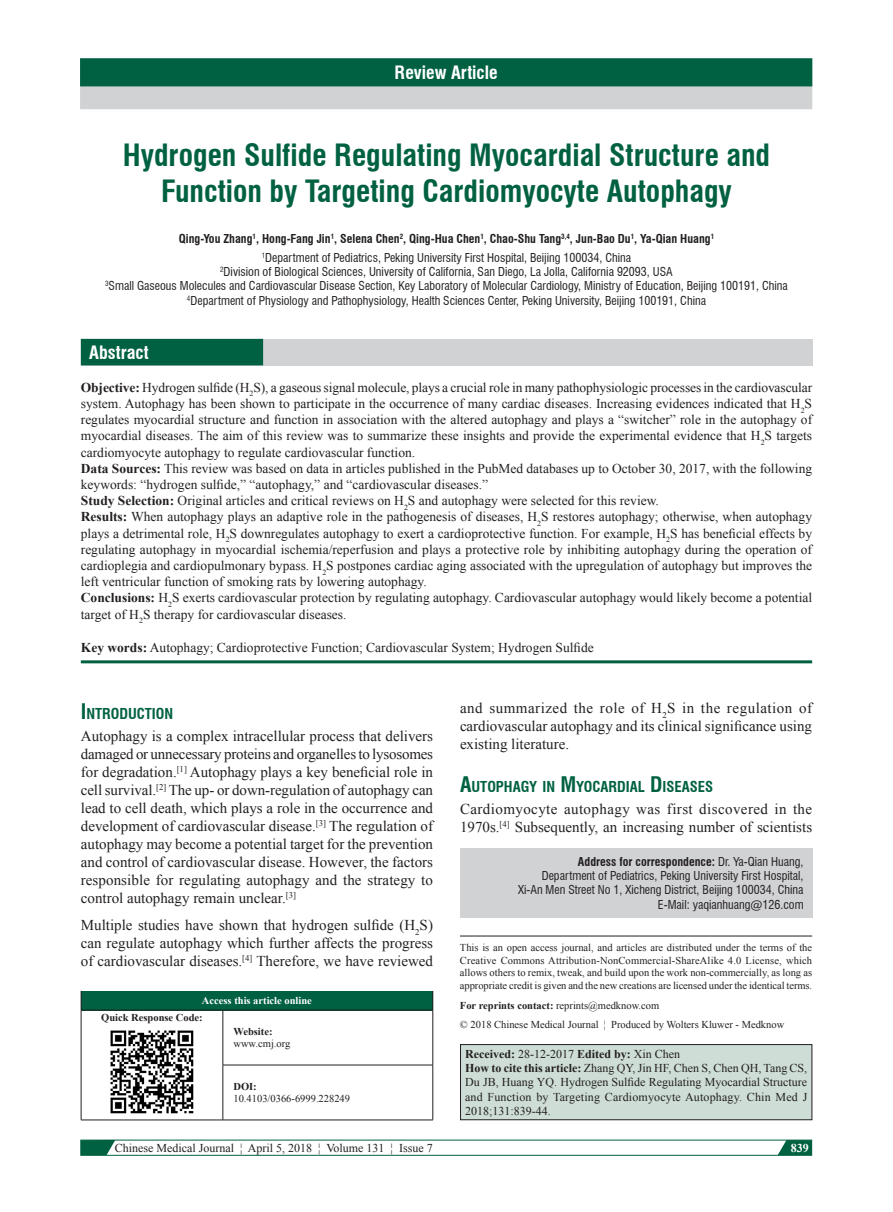
<style>
.page{position:relative;width:893px;height:1212px;background:#fff}
.page>*{position:absolute;margin:0;border:0;box-sizing:border-box;transform-origin:0 0}
.AT{font:700 condensed 30px/36px "Swiss 721 BT";color:#006142;text-align:center}
.AH{font:700 condensed 18px "Swiss 721 BT";color:#fff}
.ABSH{font:700 condensed 18px "Swiss 721 BT";color:#fff}
.TX{font:15px/18px "Times New Roman";color:#231f20;text-align:justify}
.t1{font:700 condensed 14.7px "Swiss 721 BT";color:#006142}
.ABS{font:13.5px/16.2px "Times New Roman";color:#231f20;text-align:justify}
.KWD{font:13.5px "Times New Roman";color:#231f20}
.AFF{font:condensed 12px "Swiss 721 BT";color:#231f20}
.HTC{font:12px/14.4px "Times New Roman";color:#231f20;text-align:justify}
.ADD{font:condensed 12px/14.4px "Swiss 721 BT";color:#231f20;text-align:right}
.AU{font:700 condensed 12px "Swiss 721 BT";color:#231f20}
.HIS{font:700 12px "Times New Roman";color:#231f20}
.t2{font:700 12px "Times New Roman";color:#fff}
.OS{font:10.5px/12.6px "Times New Roman";letter-spacing:-.005em;color:#231f20;text-align:justify}
.OS1{font:10.5px "Times New Roman";color:#231f20}
.Website{font:10.5px/12.6px "Times New Roman";color:#231f20}
.ATAO{font:700 10.5px "Times New Roman";color:#fff}
.QRC{font:700 10.5px "Times New Roman";color:#231f20}
.s1{font-weight:700}
.s2{font-size:21px}
.s3{font-weight:400}
</style>
<div class="page">
<svg style="left:80px;top:1140px;width:732px;height:16px"></svg>
<div style="left:80px;top:58px;width:732px;height:51px;background:#d1d2d4"></div>
<div style="left:81px;top:59px;width:730px;height:27px;background:#006142"></div>
<div style="left:80px;top:58px;width:732px;height:28px;border:2px solid #006142"></div>
<hr style="left:81px;top:660px;width:731px;height:3px;background:#006142">
<div style="left:81px;top:991px;width:352px;height:19px;background:#006142"></div>
<svg style="left:81px;top:991px;width:1px;height:19px"></svg>
<svg style="left:433px;top:991px;width:1px;height:19px"></svg>
<hr style="left:81px;top:1010px;width:1px;height:55px;background:#231f20">
<hr style="left:81px;top:1065px;width:1px;height:55px;background:#231f20">
<hr style="left:81px;top:1010px;width:142px;height:1px;background:#231f20">
<hr style="left:223px;top:1010px;width:1px;height:55px;background:#231f20">
<hr style="left:223px;top:1010px;width:210px;height:1px;background:#231f20">
<hr style="left:433px;top:1010px;width:1px;height:55px;background:#231f20">
<hr style="left:81px;top:1120px;width:142px;height:1px;background:#231f20">
<hr style="left:223px;top:1065px;width:1px;height:55px;background:#231f20">
<hr style="left:223px;top:1065px;width:210px;height:1px;background:#231f20">
<hr style="left:433px;top:1065px;width:1px;height:55px;background:#231f20">
<hr style="left:223px;top:1120px;width:210px;height:1px;background:#231f20">
<img style="left:110px;top:1030px;width:84px;height:84px">
<div style="left:81px;top:339px;width:731px;height:26px;background:#d1d2d4"></div>
<div style="left:81px;top:339px;width:182px;height:26px;background:#006142"></div>
<div style="left:460px;top:848px;width:352px;height:69px;background:#d1d2d4"></div>
<hr style="left:460px;top:936px;width:352px;height:1px;background:#231f20">
<div style="left:460px;top:1044px;width:352px;height:76px;background:#ceded6"></div>
<div style="left:460px;top:1044px;width:352px;height:76px;border:1px solid #231f20"></div>
<p class="AH" style="left:395px;top:62px;width:105px">Review Article</p>
<p class="AT" style="left:123px;top:137px;width:649px">Hydrogen Sulfide Regulating Myocardial Structure and<br>Function by Targeting Cardiomyocyte Autophagy</p>
<p class="AU" style="left:179px;top:231px;width:537px">Qing‑You Zhang<sup>1</sup>, Hong‑Fang Jin<sup>1</sup>, Selena Chen<sup>2</sup>, Qing‑Hua Chen<sup>1</sup>, Chao‑Shu Tang<sup>3,4</sup>, Jun‑Bao Du<sup>1</sup>, Ya‑Qian Huang<sup>1</sup></p>
<p class="AFF" style="left:262px;top:250px;width:371px"><sup>1</sup>Department of Pediatrics, Peking University First Hospital, Beijing 100034, China</p>
<p class="AFF" style="left:220px;top:264px;width:454px"><sup>2</sup>Division of Biological Sciences, University of California, San Diego, La Jolla, California 92093, USA</p>
<p class="AFF" style="left:105px;top:279px;width:684px"><sup>3</sup>Small Gaseous Molecules and Cardiovascular Disease Section, Key Laboratory of Molecular Cardiology, Ministry of Education, Beijing 100191, China</p>
<p class="AFF" style="left:187px;top:293px;width:521px"><sup>4</sup>Department of Physiology and Pathophysiology, Health Sciences Center, Peking University, Beijing 100191, China</p>
<p class="ABSH" style="left:89px;top:342px;width:61px">Abstract</p>
<p class="ABS" style="left:81px;top:379px;width:733px"><span class="s1">Objective:</span> Hydrogen sulfide (H<sub>2</sub>S), a gaseous signal molecule, plays a crucial role in many pathophysiologic processes in the cardiovascular system. Autophagy has been shown to participate in the occurrence of many cardiac diseases. Increasing evidences indicated that H<sub>2</sub>S regulates myocardial structure and function in association with the altered autophagy and plays a “switcher” role in the autophagy of myocardial diseases. The aim of this review was to summarize these insights and provide the experimental evidence that H<sub>2</sub>S targets cardiomyocyte autophagy to regulate cardiovascular function.</p>
<p class="ABS" style="left:81px;top:460px;width:733px"><span class="s1">Data Sources:</span> This review was based on data in articles published in the PubMed databases up to October 30, 2017, with the following keywords: “hydrogen sulfide,” “autophagy,” and “cardiovascular diseases.”</p>
<p class="ABS" style="left:81px;top:492px;width:580px"><span class="s1">Study Selection:</span> Original articles and critical reviews on H<sub>2</sub>S and autophagy were selected for this review.</p>
<p class="ABS" style="left:81px;top:509px;width:733px"><span class="s1">Results:</span> When autophagy plays an adaptive role in the pathogenesis of diseases, H<sub>2</sub>S restores autophagy; otherwise, when autophagy plays a detrimental role, H<sub>2</sub>S downregulates autophagy to exert a cardioprotective function. For example, H<sub>2</sub>S has beneficial effects by regulating autophagy in myocardial ischemia/reperfusion and plays a protective role by inhibiting autophagy during the operation of cardioplegia and cardiopulmonary bypass. H<sub>2</sub>S postpones cardiac aging associated with the upregulation of autophagy but improves the left ventricular function of smoking rats by lowering autophagy.</p>
<p class="ABS" style="left:81px;top:590px;width:733px"><span class="s1">Conclusions:</span> H<sub>2</sub>S exerts cardiovascular protection by regulating autophagy. Cardiovascular autophagy would likely become a potential target of H<sub>2</sub>S therapy for cardiovascular diseases.</p>
<p class="KWD" style="left:81px;top:638px;width:514px"><span class="s1">Key words:</span> Autophagy; Cardioprotective Function; Cardiovascular System; Hydrogen Sulfide</p>
<h1 class="t1" style="left:81px;top:705px;width:94px"><span class="s2">I</span>NTRODUCTION</h1>
<p class="TX" style="left:81px;top:727px;width:354px">Autophagy is a complex intracellular process that delivers damaged or unnecessary proteins and organelles to lysosomes for degradation.<sup>[1]</sup> Autophagy plays a key beneficial role in cell survival.<sup>[2]</sup> The up‑ or down‑regulation of autophagy can lead to cell death, which plays a role in the occurrence and development of cardiovascular disease.<sup>[3]</sup> The regulation of autophagy may become a potential target for the prevention and control of cardiovascular disease. However, the factors responsible for regulating autophagy and the strategy to control autophagy remain unclear.<sup>[3]</sup></p>
<p class="TX" style="left:81px;top:915px;width:354px">Multiple studies have shown that hydrogen sulfide (H<sub>2</sub>S) can regulate autophagy which further affects the progress of cardiovascular diseases.<sup>[4]</sup> Therefore, we have reviewed</p>
<p class="ATAO" style="left:202px;top:993px;width:111px">Access this article online</p>
<p class="QRC" style="left:101px;top:1011px;width:103px">Quick Response Code:</p>
<p class="Website" style="left:233px;top:1025px;width:58px"><span class="s1">Website: </span>www.cmj.org</p>
<p class="Website" style="left:233px;top:1080px;width:118px"><span class="s1">DOI:<br></span>10.4103/0366-6999.228249</p>
<p class="TX" style="left:460px;top:699px;width:354px">and summarized the role of H<sub>2</sub>S in the regulation of cardiovascular autophagy and its clinical significance using existing literature.</p>
<h1 class="t1" style="left:460px;top:777px;width:255px"><span class="s2">A</span>UTOPHAGY IN <span class="s2">M</span>YOCARDIAL <span class="s2">D</span> ISEASES</h1>
<p class="TX" style="left:460px;top:799px;width:354px">Cardiomyocyte autophagy was first discovered in the<br>1970s.<sup>[4]</sup> Subsequently, an increasing number of scientists</p>
<p class="ADD" style="left:518px;top:854px;width:287px"><span class="s1">Address for correspondence:</span> Dr. Ya‑Qian Huang,<br>Department of Pediatrics, Peking University First Hospital, Xi‑An Men Street No 1, Xicheng District, Beijing 100034, China E‑Mail: yaqianhuang@126.com</p>
<p class="OS" style="left:460px;top:941px;width:354px">This is an open access journal, and articles are distributed under the terms of the Creative Commons Attribution-NonCommercial-ShareAlike 4.0 License, which allows others to remix, tweak, and build upon the work non-commercially, as long as appropriate credit is given and the new creations are licensed under the identical terms.</p>
<p class="OS1" style="left:460px;top:998px;width:201px"><span class="s1">For reprints contact:</span> reprints@medknow.com</p>
<p class="OS1" style="left:460px;top:1017px;width:326px">© 2018 Chinese Medical Journal ¦ Produced by Wolters Kluwer ‑ Medknow</p>
<p class="HIS" style="left:465px;top:1045px;width:216px">Received: <span class="s3">28‑12‑2017</span> Edited by: <span class="s3">Xin Chen</span></p>
<p class="HTC" style="left:465px;top:1060px;width:344px"><span class="s1">How to cite this article:</span> Zhang QY, Jin HF, Chen S, Chen QH, Tang CS, Du JB, Huang YQ. Hydrogen Sulfide Regulating Myocardial Structure and Function by Targeting Cardiomyocyte Autophagy. Chin Med J 2018;131:839-44.</p>
<p class="HTC" style="left:115px;top:1140px;width:319px">Chinese Medical Journal ¦ April 5, 2018 ¦ Volume 131 ¦ Issue 7</p>
<p class="t2" style="left:791px;top:1139px;width:19px">839</p>
</div>
